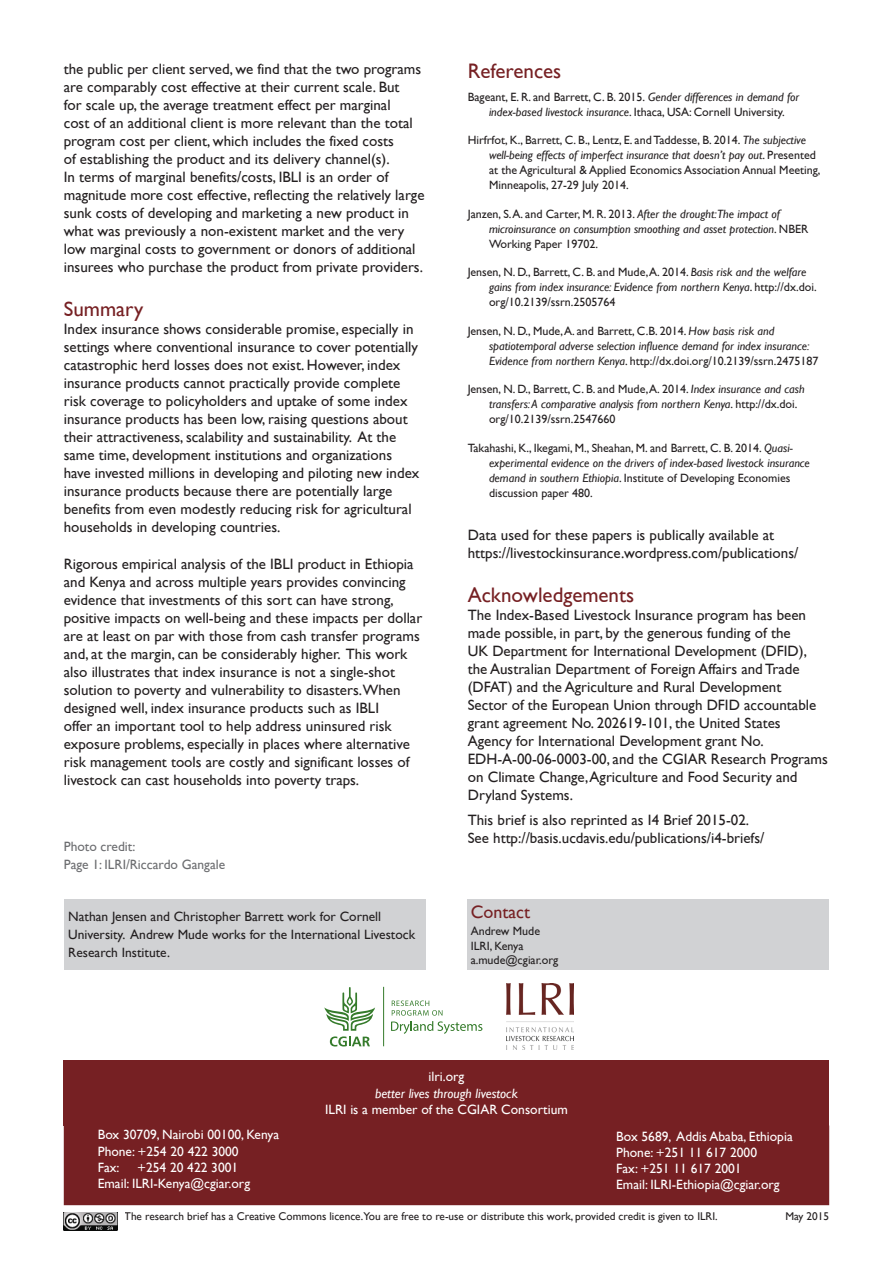
<style>
.page{position:relative;width:893px;height:1263px;background:#fff}
.page>*{position:absolute;margin:0;border:0;box-sizing:border-box;transform-origin:0 0}
.Heading_1{font:21px "Gill Sans";color:#762023}
.Heading_2{font:18px "Gill Sans";color:#762023}
.Heading_1-2{font:15px/18px "Gill Sans";color:#231f20}
.body_text{font:15px/18px "Gill Sans";color:#231f20}
.Table_text{font:13.5px/16.2px "Gill Sans";color:#fff}
.Box_Text{font:13.5px/18px "Gill Sans";color:#231f20}
.body_text-2{font:13.5px/18px "Gill Sans";color:#6c6d70}
.Reference{font:12px/15px "Gill Sans";color:#231f20}
.Reference-2{font:italic 12px/15px "Gill Sans";color:#231f20}
.address{font:12px "Gill Sans";color:#231f20}
.address-2{font:11.25px "Gill Sans";color:#231f20}
.s1{font-style:italic}
.s2{font-style:normal}
</style>
<div class="page">
<hr style="left:63px;top:1218px;width:766px;height:1px;background:#762123">
<div style="left:124px;top:1212px;width:705px;height:24px;background:#fff"></div>
<div style="left:64px;top:1212px;width:61px;height:18px;background:#fff"></div>
<img style="left:64px;top:1212px;width:54px;height:18px">
<div style="left:64px;top:1060px;width:765px;height:65px;background:#762023"></div>
<div style="left:64px;top:1125px;width:765px;height:80px;background:#762023"></div>
<div style="left:468px;top:899px;width:361px;height:71px;background:#d1d2d4"></div>
<img style="left:507px;top:983px;width:66px;height:67px">
<svg style="left:324px;top:987px;width:51px;height:59px"></svg>
<svg style="left:391px;top:1000px;width:91px;height:34px"></svg>
<hr style="left:383px;top:987px;width:1px;height:59px;background:#357b2b">
<div style="left:64px;top:899px;width:361px;height:71px;background:#d1d2d4"></div>
<p class="Heading_1-2" style="left:64px;top:60px;width:362px">the public per client served, we find that the two programs are comparably cost effective at their current scale. But<br>for scale up, the average treatment effect per marginal<br>cost of an additional client is more relevant than the total program cost per client, which includes the fixed costs<br>of establishing the product and its delivery channel(s).<br>In terms of marginal benefits/costs, IBLI is an order of magnitude more cost effective, reflecting the relatively large sunk costs of developing and marketing a new product in what was previously a non-existent market and the very low marginal costs to government or donors of additional insurees who purchase the product from private providers.</p>
<p class="Heading_1" style="left:64px;top:296px;width:81px">Summary</p>
<p class="Heading_1-2" style="left:64px;top:319px;width:357px">Index insurance shows considerable promise, especially in settings where conventional insurance to cover potentially catastrophic herd losses does not exist. However, index insurance products cannot practically provide complete risk coverage to policyholders and uptake of some index insurance products has been low, raising questions about their attractiveness, scalability and sustainability. At the same time, development institutions and organizations have invested millions in developing and piloting new index insurance products because there are potentially large benefits from even modestly reducing risk for agricultural households in developing countries.</p>
<p class="Heading_1-2" style="left:64px;top:555px;width:360px">Rigorous empirical analysis of the IBLI product in Ethiopia and Kenya and across multiple years provides convincing evidence that investments of this sort can have strong, positive impacts on well-being and these impacts per dollar are at least on par with those from cash transfer programs and, at the margin, can be considerably higher. This work also illustrates that index insurance is not a single-shot solution to poverty and vulnerability to disasters.When designed well, index insurance products such as IBLI<br>offer an important tool to help address uninsured risk exposure problems, especially in places where alternative risk management tools are costly and significant losses of livestock can cast households into poverty traps.</p>
<p class="body_text-2" style="left:64px;top:837px;width:163px">Photo credit:<br>Page 1: ILRI/Riccardo Gangale</p>
<p class="Box_Text" style="left:68px;top:907px;width:348px">Nathan Jensen and Christopher Barrett work for Cornell<br>University. Andrew Mude works for the International Livestock<br>Research Institute.</p>
<p class="Heading_1" style="left:468px;top:59px;width:95px">References</p>
<p class="Reference" style="left:468px;top:89px;width:333px;text-align:center">Bageant, E. R. and Barrett, C. B. 2015. <span class="s1">Gender differences in demand for index-based livestock insurance</span>. Ithaca, USA: Cornell University.</p>
<p class="Reference" style="left:489px;top:133px;width:333px;text-indent:-21px">Hirfrfot, K., Barrett, C. B., Lentz, E. and Taddesse, B. 2014. <span class="s1">The subjective well-being effects of imperfect insurance that doesn’t pay out</span>. Presented at the Agricultural &amp; Applied Economics Association Annual Meeting, Minneapolis, 27-29 July 2014.</p>
<p class="Reference-2" style="left:489px;top:206px;width:321px;text-indent:-21px"><span class="s2">Janzen, S. A. and Carter, M. R. 2013.</span> After the drought:The impact of microinsurance on consumption smoothing and asset protection<span class="s2">. NBER<br>Working Paper 19702.</span></p>
<p class="Reference" style="left:489px;top:265px;width:329px;text-indent:-21px">Jensen, N. D., Barrett, C. B. and Mude, A. 2014. <span class="s1">Basis risk and the welfare gains from index insurance: Evidence from northern Kenya</span>. http://dx.doi. org/10.2139/ssrn.2505764</p>
<p class="Reference-2" style="left:489px;top:323px;width:331px;text-indent:-21px"><span class="s2">Jensen, N. D., Mude, A. and Barrett, C.B. 2014.</span> How basis risk and spatiotemporal adverse selection influence demand for index insurance:<br>Evidence from northern Kenya<span class="s2">. http://dx.doi.org/10.2139/ssrn.2475187</span></p>
<p class="Reference" style="left:489px;top:382px;width:317px;text-indent:-21px">Jensen, N. D., Barrett, C. B. and Mude, A. 2014. <span class="s1">Index insurance and cash transfers: A comparative analysis from northern Kenya</span>. http://dx.doi. org/10.2139/ssrn.2547660</p>
<p class="Reference" style="left:489px;top:440px;width:322px;text-indent:-21px">Takahashi, K., Ikegami, M., Sheahan, M. and Barrett, C. B. 2014. <span class="s1">Quasi&shy;experimental evidence on the drivers of index-based livestock insurance demand in southern Ethiopia</span>. Institute of Developing Economies discussion paper 480.</p>
<p class="Heading_1-2" style="left:468px;top:526px;width:332px">Data used for these papers is publically available at https://livestockinsurance.wordpress.com/publications/</p>
<p class="Heading_1" style="left:468px;top:583px;width:168px">Acknowledgements</p>
<p class="Heading_1-2" style="left:468px;top:606px;width:362px">The Index-Based Livestock Insurance program has been made possible, in part, by the generous funding of the<br>UK Department for International Development (DFID), the Australian Department of Foreign Affairs and Trade (DFAT) and the Agriculture and Rural Development<br>Sector of the European Union through DFID accountable grant agreement No. 202619-101, the United States Agency for International Development grant No.<br>EDH-A-00-06-0003-00, and the CGIAR Research Programs on Climate Change, Agriculture and Food Security and Dryland Systems.</p>
<p class="body_text" style="left:468px;top:811px;width:298px">This brief is also reprinted as I4 Brief 2015-02.<br>See http://basis.ucdavis.edu/publications/i4-briefs/</p>
<p class="Heading_2" style="left:471px;top:901px;width:61px">Contact</p>
<p class="address" style="left:471px;top:924px;width:71px">Andrew Mude</p>
<p class="address" style="left:471px;top:938px;width:54px">ILRI, Kenya</p>
<p class="address" style="left:471px;top:953px;width:89px">a.mude@cgiar.org</p>
<p class="Table_text" style="left:98px;top:1126px;width:183px">Box 30709, Nairobi 00100, Kenya<br>Phone: +254 20 422 3000<br>Fax:</p>
<p class="Table_text" style="left:98px;top:1159px;width:154px;text-indent:39px">+254 20 422 3001<br>Email: ILRI-Kenya@cgiar.org</p>
<p class="Table_text" style="left:325px;top:1069px;width:244px;text-align:center">ilri.org<br><span class="s1">better lives through livestock<br></span>ILRI is a member of the CGIAR Consortium</p>
<p class="Table_text" style="left:616px;top:1128px;width:178px">Box 5689, Addis Ababa, Ethiopia<br>Phone: +251 11 617 2000<br>Fax: +251 11 617 2001<br>Email: ILRI-Ethiopia@cgiar.org</p>
<p class="address-2" style="left:124px;top:1210px;width:595px">The research brief has a Creative Commons licence.You are free to re-use or distribute this work, provided credit is given to ILRI.</p>
<p class="address-2" style="left:785px;top:1210px;width:45px">May 2015</p>
</div>
